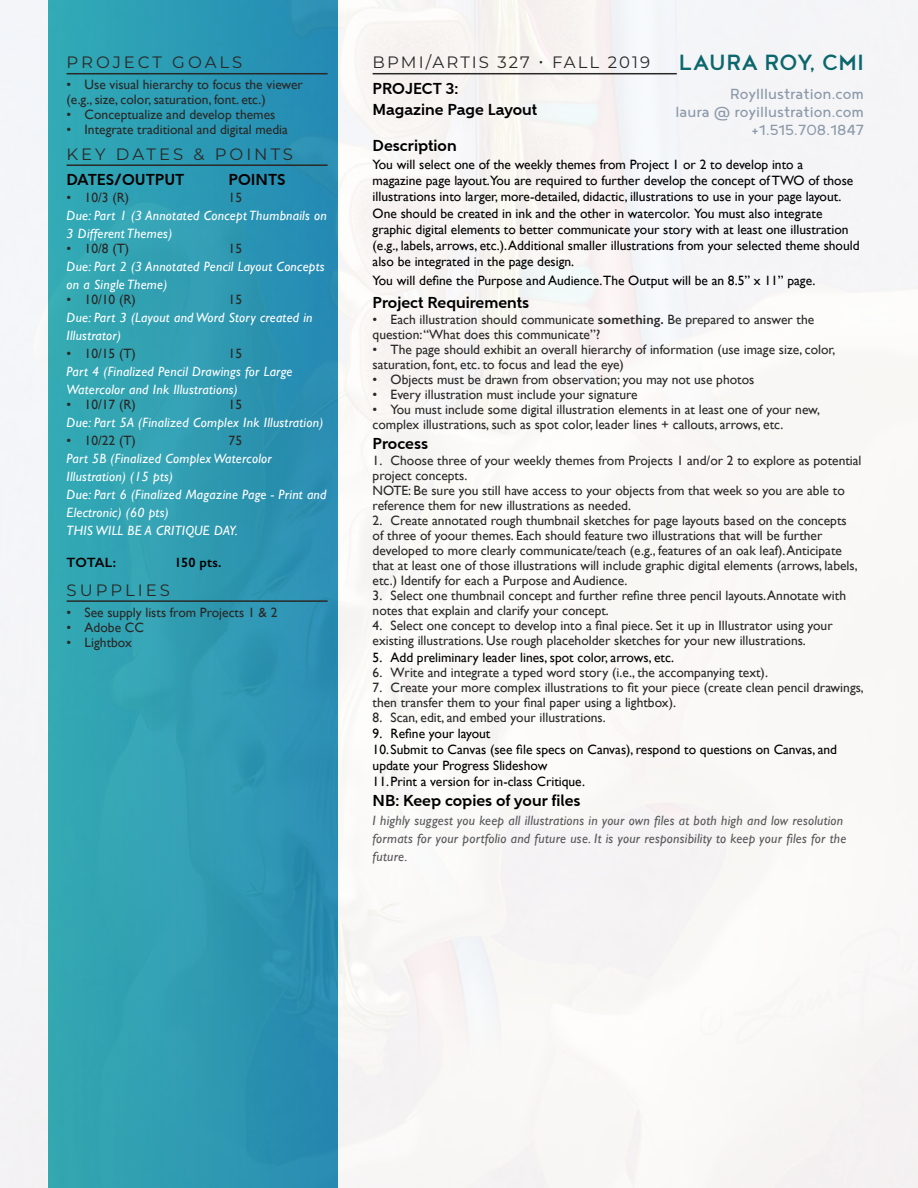
<style>
.page{position:relative;width:918px;height:1188px;background:#fff}
.page>*{position:absolute;margin:0;border:0;box-sizing:border-box;transform-origin:0 0}
.t1{font:500 27px "Noyh";letter-spacing:.02em;color:#0b676c}
.t2{font:18px/18px "Noyh";color:#8b99a8;text-align:right}
.t3{font:16.5px "Montserrat";letter-spacing:.17em;color:#292927}
.t4{font:16.5px "Montserrat";letter-spacing:.125em;color:#292927}
.t5{font:700 15.75px/21px "Gentleman 800";color:#000}
.t6{font:13.5px/15px "Gill Sans";color:#292927}
.t7{font:13.5px/16.2px "Gill Sans";color:#000}
.t8{font:italic 13.5px/18px "Gill Sans";letter-spacing:.02em;color:#fff}
.t9{font:italic 13.5px/18px "Gill Sans";letter-spacing:.02em;color:#58595b}
.t10{font:600 13.5px "Gill Sans";color:#000}
.s1{font-weight:600}
</style>
<div class="page">
<img style="left:0;top:0;width:918px;height:1188px">
<hr style="left:373px;top:73px;width:304px;height:1px;background:#292927">
<hr style="left:67px;top:73px;width:261px;height:1px;background:#292927">
<hr style="left:67px;top:164px;width:261px;height:2px;background:#292927">
<hr style="left:67px;top:600px;width:261px;height:2px;background:#292927">
<p class="t3" style="left:67px;top:51px;width:177px">PROJECT GOALS</p>
<p class="t6" style="left:67px;top:77px;width:238px">• Use visual hierarchy to focus the viewer (e.g., size, color, saturation, font. etc.)</p>
<p class="t6" style="left:67px;top:107px;width:210px">• Conceptualize and develop themes</p>
<p class="t6" style="left:67px;top:122px;width:223px">• Integrate traditional and digital media</p>
<p class="t3" style="left:67px;top:143px;width:228px">KEY DATES &amp; POINTS</p>
<p class="t5" style="left:67px;top:169px;width:119px">DATES/OUTPUT</p>
<p class="t5" style="left:229px;top:169px;width:59px">POINTS</p>
<p class="t6" style="left:67px;top:190px;width:64px">• 10/3 (R)</p>
<p class="t6" style="left:229px;top:190px;width:15px">15</p>
<p class="t8" style="left:67px;top:206px;width:262px">Due: Part 1 (3 Annotated Concept Thumbnails on<br>3 Different Themes)</p>
<p class="t6" style="left:67px;top:241px;width:64px">• 10/8 (T)</p>
<p class="t6" style="left:229px;top:241px;width:15px">15</p>
<p class="t8" style="left:67px;top:257px;width:260px">Due: Part 2 (3 Annotated Pencil Layout Concepts on a Single Theme)</p>
<p class="t6" style="left:67px;top:292px;width:71px">• 10/10 (R)</p>
<p class="t6" style="left:229px;top:292px;width:15px">15</p>
<p class="t8" style="left:67px;top:308px;width:248px">Due: Part 3 (Layout and Word Story created in<br>Illustrator)</p>
<p class="t6" style="left:67px;top:346px;width:71px">• 10/15 (T)</p>
<p class="t6" style="left:229px;top:346px;width:15px">15</p>
<p class="t8" style="left:67px;top:362px;width:227px">Part 4 (Finalized Pencil Drawings for Large<br>Watercolor and Ink Illustrations)</p>
<p class="t6" style="left:67px;top:397px;width:71px">• 10/17 (R)</p>
<p class="t6" style="left:229px;top:397px;width:15px">15</p>
<p class="t8" style="left:67px;top:413px;width:258px">Due: Part 5A (Finalized Complex Ink Illustration)</p>
<p class="t6" style="left:67px;top:433px;width:71px">• 10/22 (T)</p>
<p class="t6" style="left:229px;top:433px;width:15px">75</p>
<p class="t8" style="left:67px;top:449px;width:261px">Part 5B (Finalized Complex Watercolor<br>Illustration) (15 pts)<br>Due: Part 6 (Finalized Magazine Page - Print and<br>Electronic) (60 pts)<br>THIS WILL BE A CRITIQUE DAY.</p>
<p class="t10" style="left:67px;top:555px;width:51px">TOTAL:</p>
<p class="t10" style="left:175px;top:555px;width:48px">150 pts.</p>
<p class="t3" style="left:67px;top:579px;width:105px">SUPPLIES</p>
<p class="t6" style="left:67px;top:605px;width:212px">• See supply lists from Projects 1 &amp; 2</p>
<p class="t6" style="left:67px;top:620px;width:79px">• Adobe CC</p>
<p class="t6" style="left:67px;top:635px;width:67px">• Lightbox</p>
<p class="t4" style="left:373px;top:51px;width:279px">BPMI/ARTIS 327 • FALL 2019</p>
<p class="t5" style="left:373px;top:78px;width:166px">PROJECT 3:<br>Magazine Page Layout</p>
<h1 class="t1" style="left:679px;top:47px;width:187px">LAURA ROY, CMI</h1>
<h2 class="t2" style="left:676px;top:84px;width:190px">RoyIllustration.com<br>laura @ royillustration.com +1.515.708.1847</h2>
<p class="t5" style="left:373px;top:135px;width:86px">Description</p>
<p class="t7" style="left:373px;top:156px;width:489px">You will select one of the weekly themes from Project 1 or 2 to develop into a<br>magazine page layout.You are required to further develop the concept of TWO of those illustrations into larger, more-detailed, didactic, illustrations to use in your page layout.<br>One should be created in ink and the other in watercolor. You must also integrate graphic digital elements to better communicate your story with at least one illustration (e.g., labels, arrows, etc.). Additional smaller illustrations from your selected theme should also be integrated in the page design.</p>
<p class="t7" style="left:373px;top:273px;width:444px">You will define the Purpose and Audience.The Output will be an 8.5” x 11” page.</p>
<p class="t5" style="left:373px;top:292px;width:158px">Project Requirements</p>
<p class="t6" style="left:373px;top:312px;width:443px">• Each illustration should communicate <span class="s1">something.</span> Be prepared to answer the question: “What does this communicate”?</p>
<p class="t6" style="left:373px;top:342px;width:464px">• The page should exhibit an overall hierarchy of information (use image size, color, saturation, font, etc. to focus and lead the eye)</p>
<p class="t6" style="left:373px;top:372px;width:383px">• Objects must be drawn from observation; you may not use photos</p>
<p class="t6" style="left:373px;top:387px;width:267px">• Every illustration must include your signature</p>
<p class="t6" style="left:373px;top:402px;width:449px">• You must include some digital illustration elements in at least one of your new, complex illustrations, such as spot color, leader lines + callouts, arrows, etc.</p>
<p class="t5" style="left:373px;top:433px;width:57px">Process</p>
<p class="t6" style="left:373px;top:453px;width:491px">1. Choose three of your weekly themes from Projects 1 and/or 2 to explore as potential project concepts.<br>NOTE: Be sure you still have access to your objects from that week so you are able to reference them for new illustrations as needed.</p>
<p class="t6" style="left:373px;top:513px;width:487px">2. Create annotated rough thumbnail sketches for page layouts based on the concepts of three of yoour themes. Each should feature two illustrations that will be further developed to more clearly communicate/teach (e.g., features of an oak leaf). Anticipate that at least one of those illustrations will include graphic digital elements (arrows, labels, etc.) Identify for each a Purpose and Audience.</p>
<p class="t6" style="left:373px;top:588px;width:475px">3. Select one thumbnail concept and further refine three pencil layouts. Annotate with notes that explain and clarify your concept.</p>
<p class="t6" style="left:373px;top:618px;width:462px">4. Select one concept to develop into a final piece. Set it up in Illustrator using your existing illustrations. Use rough placeholder sketches for your new illustrations.</p>
<p class="t7" style="left:373px;top:649px;width:303px">5. Add preliminary leader lines, spot color, arrows, etc.</p>
<p class="t6" style="left:373px;top:664px;width:397px">6. Write and integrate a typed word story (i.e., the accompanying text).</p>
<p class="t6" style="left:373px;top:679px;width:493px">7. Create your more complex illustrations to fit your piece (create clean pencil drawings, then transfer them to your final paper using a lightbox).</p>
<p class="t6" style="left:373px;top:709px;width:235px">8. Scan, edit, and embed your illustrations.</p>
<p class="t7" style="left:373px;top:725px;width:466px">9. Refine your layout<br>10.Submit to Canvas (see file specs on Canvas), respond to questions on Canvas, and update your Progress Slideshow<br>11.Print a version for in-class Critique.</p>
<p class="t5" style="left:373px;top:790px;width:210px">NB: Keep copies of your files</p>
<p class="t9" style="left:373px;top:812px;width:475px">I highly suggest you keep all illustrations in your own files at both high and low resolution formats for your portfolio and future use. It is your responsibility to keep your files for the future.</p>
</div>
